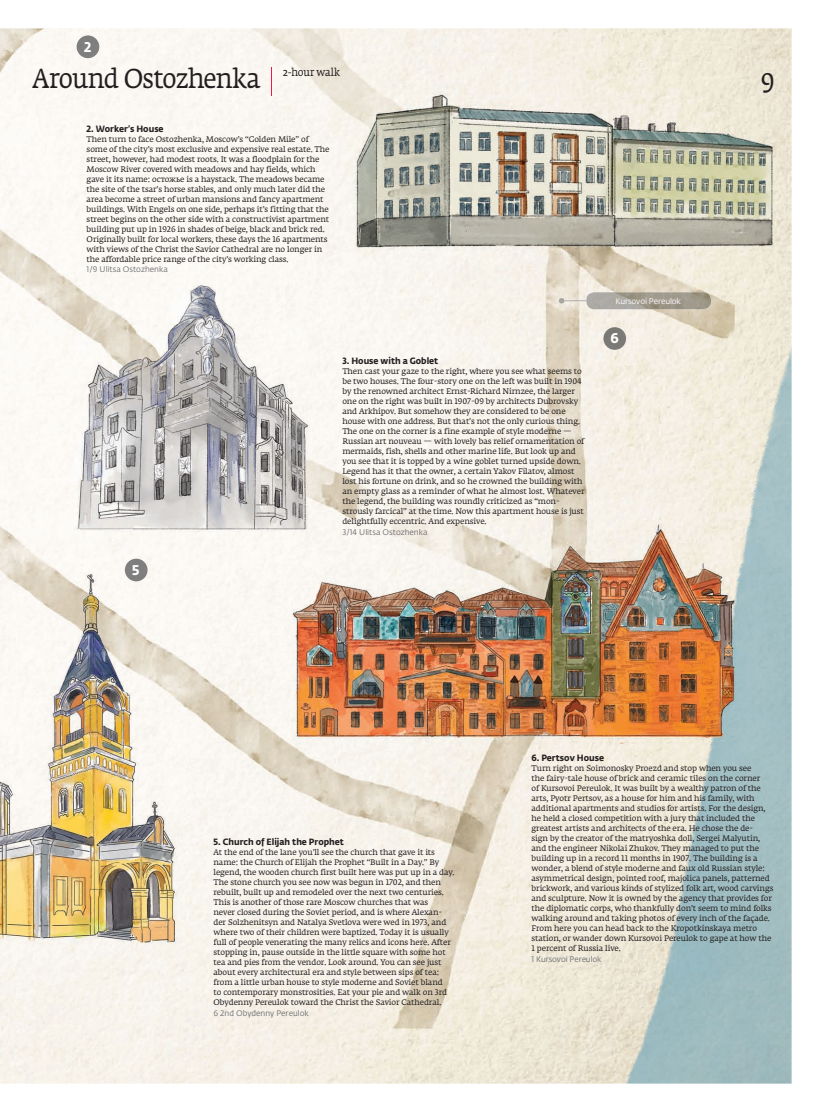
<style>
.page{position:relative;width:820px;height:1112px;background:#fff}
.page>*{position:absolute;margin:0;border:0;box-sizing:border-box;transform-origin:0 0}
.t1{font:27px "Fedra Serif A Pro";letter-spacing:-.035em;color:#231f20;scale:.9 1}
.t2{font:700 14px "Fedra Sans Pro";color:#fff;scale:.95 1}
.t3{font:11px "Fedra Serif A Pro";letter-spacing:-.005em;color:#231f20;scale:.9 1}
.t4{font:700 9px "Fedra Sans Pro";color:#231f20;scale:.95 1}
.t5{font:8px/10px "Fedra Serif A Pro";letter-spacing:-.01em;color:#231f20}
.t6{font:8px "Fedra Sans Pro";color:#6c6d70}
.t7{font:8px "Fedra Sans Pro";letter-spacing:-.01em;color:#fff}
</style>
<div class="page">
<img style="left:0;top:28px;width:791px;height:1055px">
<svg style="left:271px;top:67px;width:1px;height:28px"></svg>
<img style="left:77px;top:35px;width:22px;height:23px;border-radius:11px">
<img style="left:125px;top:558px;width:22px;height:23px;border-radius:11px">
<img style="left:603px;top:327px;width:23px;height:23px;border-radius:11px">
<img style="left:586px;top:292px;width:124px;height:17px">
<svg style="left:558px;top:298px;width:28px;height:5px"></svg>
<h2 class="t2" style="left:84px;top:36px;width:9px">2</h2>
<h1 class="t1" style="left:33px;top:63px;width:254px">Around Ostozhenka</h1>
<h3 class="t3" style="left:283px;top:65px;width:65px">2-hour walk</h3>
<p class="t4" style="left:87px;top:121px;width:83px">2. Worker’s House</p>
<p class="t5" style="left:87px;top:134px;width:244px">Then turn to face Ostozhenka, Moscow’s “Golden Mile” of some of the city’s most exclusive and expensive real estate. The street, however, had modest roots. It was a floodplain for the Moscow River covered with meadows and hay fields, which gave it its name: остожье is a haystack. The meadows became the site of the tsar’s horse stables, and only much later did the area become a street of urban mansions and fancy apartment buildings. With Engels on one side, perhaps it’s fitting that the street begins on the other side with a constructivist apartment building put up in 1926 in shades of beige, black and brick red.<br>Originally built for local workers, these days the 16 apartments with views of the Christ the Savior Cathedral are no longer in the affordable price range of the city’s working class.</p>
<p class="t6" style="left:87px;top:264px;width:83px">1/9 Ulitsa Ostozhenka</p>
<h2 class="t2" style="left:132px;top:558px;width:9px">5</h2>
<p class="t4" style="left:342px;top:353px;width:103px">3. House with a Goblet</p>
<p class="t5" style="left:342px;top:366px;width:243px">Then cast your gaze to the right, where you see what seems to be two houses. The four-story one on the left was built in 1904 by the renowned architect Ernst-Richard Nirnzee, the larger one on the right was built in 1907-09 by architects Dubrovsky and Arkhipov. But somehow they are considered to be one house with one address. But that’s not the only curious thing.<br>The one on the corner is a fine example of style moderne — Russian art nouveau — with lovely bas relief ornamentation of mermaids, fish, shells and other marine life. But look up and you see that it is topped by a wine goblet turned upside down.<br>Legend has it that the owner, a certain Yakov Filatov, almost lost his fortune on drink, and so he crowned the building with an empty glass as a reminder of what he almost lost. Whatever the legend, the building was roundly criticized as “mon&shy;strously farcical” at the time. Now this apartment house is just delightfully eccentric. And expensive.</p>
<p class="t6" style="left:342px;top:526px;width:87px">3/14 Ulitsa Ostozhenka</p>
<p class="t7" style="left:615px;top:295px;width:67px">Kursovoi Pereulok</p>
<h2 class="t2" style="left:610px;top:327px;width:10px">6</h2>
<h1 class="t1" style="left:760px;top:63px;width:17px">9</h1>
<p class="t4" style="left:213px;top:834px;width:139px">5. Church of Elijah the Prophet</p>
<p class="t5" style="left:213px;top:847px;width:242px">At the end of the lane you’ll see the church that gave it its name: the Church of Elijah the Prophet “Built in a Day.” By legend, the wooden church first built here was put up in a day.<br>The stone church you see now was begun in 1702, and then rebuilt, built up and remodeled over the next two centuries.<br>This is another of those rare Moscow churches that was<br>never closed during the Soviet period, and is where Alexan&shy;der Solzhenitsyn and Natalya Svetlova were wed in 1973, and where two of their children were baptized. Today it is usually full of people venerating the many relics and icons here. After stopping in, pause outside in the little square with some hot tea and pies from the vendor. Look around. You can see just about every architectural era and style between sips of tea: from a little urban house to style moderne and Soviet bland<br>to contemporary monstrosities. Eat your pie and walk on 3rd Obydenny Pereulok toward the Christ the Savior Cathedral.</p>
<p class="t6" style="left:213px;top:1007px;width:97px">6 2nd Obydenny Pereulok</p>
<p class="t4" style="left:531px;top:750px;width:78px">6. Pertsov House</p>
<p class="t5" style="left:531px;top:763px;width:243px">Turn right on Soimonosky Proezd and stop when you see<br>the fairy-tale house of brick and ceramic tiles on the corner<br>of Kursovoi Pereulok. It was built by a wealthy patron of the arts, Pyotr Pertsov, as a house for him and his family, with additional apartments and studios for artists. For the design, he held a closed competition with a jury that included the greatest artists and architects of the era. He chose the de-<br>sign by the creator of the matryoshka doll, Sergei Malyutin, and the engineer Nikolai Zhukov. They managed to put the building up in a record 11 months in 1907. The building is a wonder, a blend of style moderne and faux old Russian style: asymmetrical design, pointed roof, majolica panels, patterned brickwork, and various kinds of stylized folk art, wood carvings and sculpture. Now it is owned by the agency that provides for the diplomatic corps, who thankfully don’t seem to mind folks walking around and taking photos of every inch of the façade.<br>From here you can head back to the Kropotkinskaya metro station, or wander down Kursovoi Pereulok to gape at how the 1 percent of Russia live.</p>
<p class="t6" style="left:531px;top:953px;width:72px">1 Kursovoi Pereulok</p>
</div>
